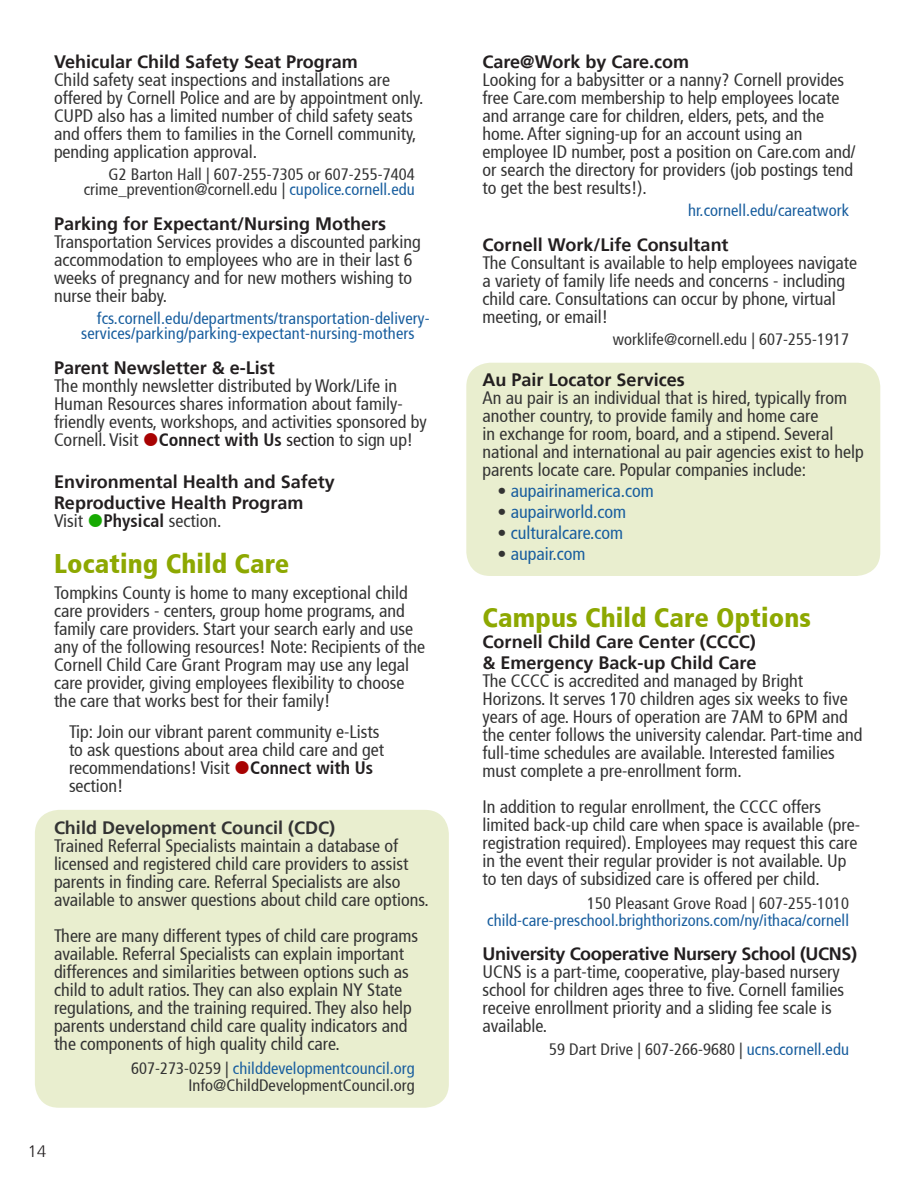
<style>
.page{position:relative;width:918px;height:1188px;background:#fff}
.page>*{position:absolute;margin:0;border:0;box-sizing:border-box;transform-origin:0 0}
.Section_Heading{font:900 condensed 27px "Frutiger 77";letter-spacing:.005em;color:#8da801}
.Blurb_Text{font:condensed 18px/18px "Frutiger 57";color:#333}
.Section_Description{font:condensed 18px/18px "Frutiger 57";color:#333}
.t1{font:700 18px "Frutiger 65";color:#231f20}
.Blurb_Text-2{font:condensed 18px "Frutiger 57";color:#175d9e}
.t2{font:700 18px "Frutiger 65";letter-spacing:-.02em;color:#231f20}
.t3{font:700 18px "Frutiger 65";color:#333}
.Blurb_Contact_Info{font:condensed 16.5px "Frutiger 57";letter-spacing:.005em;color:#333}
.Blurb_Contact_Info-2{font:condensed 16.5px/15px "Frutiger 57";letter-spacing:.005em;color:#175d9e}
.t4{font:300 16.5px "Frutiger 45";color:#231f20}
.s1{color:#175d9e}
.s2{font-family:"Frutiger 67";font-weight:700;color:#231f20}
.s3{color:#231f20}
.s4{color:#333}
</style>
<div class="page">
<div style="left:35px;top:810px;width:414px;height:298px;background:#e9eecf;border-radius:24px"></div>
<div style="left:466px;top:363px;width:414px;height:213px;background:#e9eecf;border-radius:24px"></div>
<p class="t1" style="left:54px;top:51px;width:305px">Vehicular Child Safety Seat Program</p>
<p class="Blurb_Text" style="left:54px;top:70px;width:371px">Child safety seat inspections and installations are offered by Cornell Police and are by appointment only.<br>CUPD also has a limited number of child safety seats and offers them to families in the Cornell community, pending application approval.</p>
<p class="Blurb_Contact_Info" style="left:109px;top:165px;width:308px">G2 Barton Hall | 607-255-7305 or 607-255-7404</p>
<p class="Blurb_Contact_Info" style="left:84px;top:180px;width:333px">crime_prevention@cornell.edu | <span class="s1">cupolice.cornell.edu</span></p>
<p class="t1" style="left:54px;top:213px;width:334px">Parking for Expectant/Nursing Mothers</p>
<p class="Blurb_Text" style="left:54px;top:232px;width:368px">Transportation Services provides a discounted parking accommodation to employees who are in their last 6 weeks of pregnancy and for new mothers wishing to nurse their baby.</p>
<p class="Blurb_Contact_Info-2" style="left:81px;top:311px;width:350px;text-indent:16px">fcs.cornell.edu/departments/transportation-delivery&shy;services/parking/parking-expectant-nursing-mothers</p>
<p class="t1" style="left:54px;top:357px;width:222px">Parent Newsletter &amp; e-List</p>
<p class="Blurb_Text" style="left:54px;top:376px;width:374px">The monthly newsletter distributed by Work/Life in Human Resources shares information about family&shy;friendly events, workshops, and activities sponsored by Cornell. Visit <span class="s2">Connect with Us</span> <span class="s3">section</span> to sign up!</p>
<p class="t1" style="left:54px;top:471px;width:282px">Environmental Health and Safety</p>
<p class="t1" style="left:54px;top:492px;width:251px">Reproductive Health Program</p>
<p class="Blurb_Text" style="left:54px;top:511px;width:169px">Visit <span class="s2">Physical</span> section.</p>
<p class="Section_Heading" style="left:54px;top:547px;width:237px">Locating Child Care</p>
<p class="Section_Description" style="left:54px;top:583px;width:373px">Tompkins County is home to many exceptional child care providers - centers, group home programs, and family care providers. Start your search early and use any of the following resources! Note: Recipients of the Cornell Child Care Grant Program may use any legal care provider, giving employees flexibility to choose the care that works best for their family!</p>
<p class="Blurb_Text" style="left:69px;top:723px;width:317px">Tip: Join our vibrant parent community e-Lists to ask questions about area child care and get recommendations! Visit <span class="s2">Connect with Us </span>section!</p>
<p class="t3" style="left:54px;top:817px;width:283px">Child Development Council (CDC)</p>
<p class="Blurb_Text" style="left:54px;top:837px;width:376px">Trained Referral Specialists maintain a database of licensed and registered child care providers to assist parents in finding care. Referral Specialists are also available to answer questions about child care options.</p>
<p class="Blurb_Text" style="left:54px;top:927px;width:366px">There are many different types of child care programs available. Referral Specialists can explain important differences and similarities between options such as child to adult ratios. They can also explain NY State regulations, and the training required. They also help parents understand child care quality indicators and the components of high quality child care.</p>
<p class="Blurb_Contact_Info-2" style="left:131px;top:1061px;width:285px"><span class="s4">607-273-0259 |</span> childdevelopmentcouncil.org</p>
<p class="Blurb_Contact_Info" style="left:188px;top:1075px;width:228px">Info@ChildDevelopmentCouncil.org</p>
<p class="t4" style="left:28px;top:1142px;width:20px">14</p>
<p class="t1" style="left:483px;top:51px;width:208px">Care@Work by Care.com</p>
<p class="Blurb_Text" style="left:483px;top:70px;width:374px">Looking for a babysitter or a nanny? Cornell provides free Care.com membership to help employees locate and arrange care for children, elders, pets, and the home. After signing-up for an account using an employee ID number, post a position on Care.com and/ or search the directory for providers (job postings tend to get the best results!).</p>
<p class="Blurb_Contact_Info-2" style="left:688px;top:203px;width:162px">hr.cornell.edu/careatwork</p>
<p class="t1" style="left:483px;top:234px;width:248px">Cornell Work/Life Consultant</p>
<p class="Blurb_Text" style="left:483px;top:253px;width:376px">The Consultant is available to help employees navigate a variety of family life needs and concerns - including child care. Consultations can occur by phone, virtual meeting, or email!</p>
<p class="Blurb_Contact_Info" style="left:613px;top:330px;width:238px">worklife@cornell.edu | 607-255-1917</p>
<p class="t1" style="left:483px;top:369px;width:204px">Au Pair Locator Services</p>
<p class="Blurb_Text" style="left:483px;top:388px;width:383px">An au pair is an individual that is hired, typically from another country, to provide family and home care<br>in exchange for room, board, and a stipend. Several national and international au pair agencies exist to help parents locate care. Popular companies include:</p>
<p class="Blurb_Text-2" style="left:498px;top:480px;width:158px"><span class="s4">•</span> aupairinamerica.com</p>
<p class="Blurb_Text-2" style="left:498px;top:501px;width:130px"><span class="s4">•</span> aupairworld.com</p>
<p class="Blurb_Text-2" style="left:498px;top:522px;width:127px"><span class="s4">•</span> culturalcare.com</p>
<p class="Blurb_Text-2" style="left:498px;top:543px;width:90px"><span class="s4">•</span> aupair.com</p>
<p class="Section_Heading" style="left:483px;top:601px;width:330px">Campus Child Care Options</p>
<p class="t1" style="left:483px;top:631px;width:275px">Cornell Child Care Center (CCCC)</p>
<p class="t1" style="left:483px;top:652px;width:275px">&amp; Emergency Back-up Child Care</p>
<p class="Blurb_Text" style="left:483px;top:672px;width:381px">The CCCC is accredited and managed by Bright Horizons. It serves 170 children ages six weeks to five years of age. Hours of operation are 7AM to 6PM and the center follows the university calendar. Part-time and full-time schedules are available. Interested families must complete a pre-enrollment form.</p>
<p class="Blurb_Text" style="left:483px;top:798px;width:379px">In addition to regular enrollment, the CCCC offers limited back-up child care when space is available (pre&shy;registration required). Employees may request this care in the event their regular provider is not available. Up to ten days of subsidized care is offered per child.</p>
<p class="Blurb_Contact_Info" style="left:587px;top:894px;width:263px">150 Pleasant Grove Road | 607-255-1010</p>
<p class="Blurb_Contact_Info-2" style="left:487px;top:912px;width:363px">child-care-preschool.brighthorizons.com/ny/ithaca/cornell</p>
<p class="t2" style="left:483px;top:943px;width:376px">University Cooperative Nursery School (UCNS)</p>
<p class="Blurb_Text" style="left:483px;top:963px;width:363px">UCNS is a part-time, cooperative, play-based nursery school for children ages three to five. Cornell families receive enrollment priority and a sliding fee scale is available.</p>
<p class="Blurb_Contact_Info" style="left:549px;top:1039px;width:301px">59 Dart Drive | 607-266-9680 | <span class="s1">ucns.cornell.edu</span></p>
</div>
